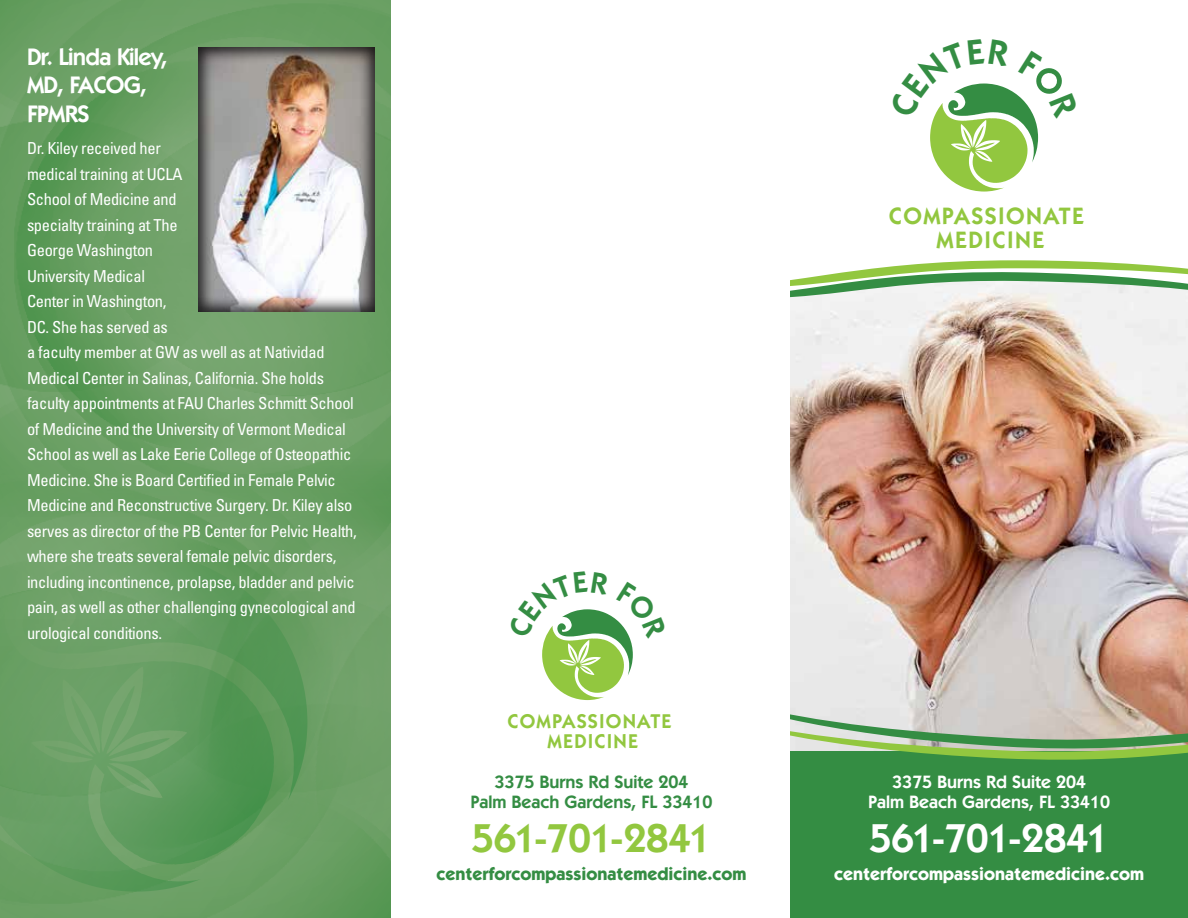
<style>
.page{position:relative;width:1188px;height:918px;background:#fff}
.page>*{position:absolute;margin:0;border:0;box-sizing:border-box;transform-origin:0 0}
.t1{font:600 40.5px "Itc Kabel";color:#fff}
.t2{font:600 40.5px "Itc Kabel";color:#92c73f}
.t3{font:600 24px/28.5px "Itc Kabel";letter-spacing:-.03em;color:#fff}
.t4{font:600 23.85px/23.9px "Itc Kabel";letter-spacing:.06em;color:#92c73f;text-align:center}
.t5{font:600 19.95px/20px "Itc Kabel";letter-spacing:.06em;color:#92c73f;text-align:center}
.t6{font:600 18px/19.5px "Itc Kabel";color:#fff;text-align:center}
.t7{font:600 18px/19.5px "Itc Kabel";color:#348d43;text-align:center}
.t8{font:700 18px "Itc Kabel";color:#fff}
.t9{font:700 18px "Itc Kabel";color:#348d43}
.t10{font:condensed 16.5px/25.5px "Univers";letter-spacing:-.02em;color:#fff}
</style>
<div class="page">
<img style="left:790px;top:311px;width:398px;height:383px">
<div style="left:751px;top:752px;width:437px;height:166px;background:#348d43"></div>
<svg style="left:790px;top:260px;width:398px;height:51px"></svg>
<svg style="left:790px;top:694px;width:398px;height:66px;background:#adbd9b"></svg>
<img style="left:0;top:0;width:391px;height:253px">
<img style="left:0;top:253px;width:391px;height:206px">
<img style="left:0;top:459px;width:391px;height:93px">
<img style="left:0;top:864px;width:391px;height:54px">
<img style="left:148px;top:513px;width:243px;height:351px">
<div style="left:391px;top:0;width:399px;height:918px;background:#fff"></div>
<svg style="left:0;top:552px;width:307px;height:340px;background:#649d61"></svg>
<div style="left:198px;top:45px;width:179px;height:267px;background:#000;opacity:.75"></div>
<svg style="left:930px;top:83px;width:109px;height:109px"></svg>
<svg style="left:542px;top:609px;width:91px;height:91px"></svg>
<h2 class="t3" style="left:27px;top:42px;width:142px">Dr. Linda Kiley,<br>MD, FACOG,<br>FPMRS</h2>
<p class="t10" style="left:27px;top:135px;width:331px">Dr. Kiley received her<br>medical training at UCLA<br>School of Medicine and<br>specialty training at The<br>George Washington<br>University Medical<br>Center in Washington,<br>DC. She has served as<br>a faculty member at GW as well as at Natividad Medical Center in Salinas, California. She holds faculty appointments at FAU Charles Schmitt School of Medicine and the University of Vermont Medical School as well as Lake Eerie College of Osteopathic Medicine. She is Board Certified in Female Pelvic Medicine and Reconstructive Surgery. Dr. Kiley also serves as director of the PB Center for Pelvic Health, where she treats several female pelvic disorders, including incontinence, prolapse, bladder and pelvic pain, as well as other challenging gynecological and urological conditions.</p>
<p class="t5" style="left:507px;top:711px;width:166px">COMPASSIONATE<br>MEDICINE</p>
<p class="t7" style="left:470px;top:772px;width:244px">3375 Burns Rd Suite 204<br>Palm Beach Gardens, FL 33410</p>
<h1 class="t2" style="left:471px;top:814px;width:242px">561-701-2841</h1>
<p class="t9" style="left:436px;top:863px;width:312px">centerforcompassionatemedicine.com</p>
<h3 class="t4" style="left:889px;top:204px;width:197px">COMPASSIONATE<br>MEDICINE</h3>
<p class="t6" style="left:868px;top:772px;width:244px">3375 Burns Rd Suite 204<br>Palm Beach Gardens, FL 33410</p>
<h1 class="t1" style="left:869px;top:814px;width:242px">561-701-2841</h1>
<p class="t8" style="left:834px;top:863px;width:312px">centerforcompassionatemedicine.com</p>
</div>
